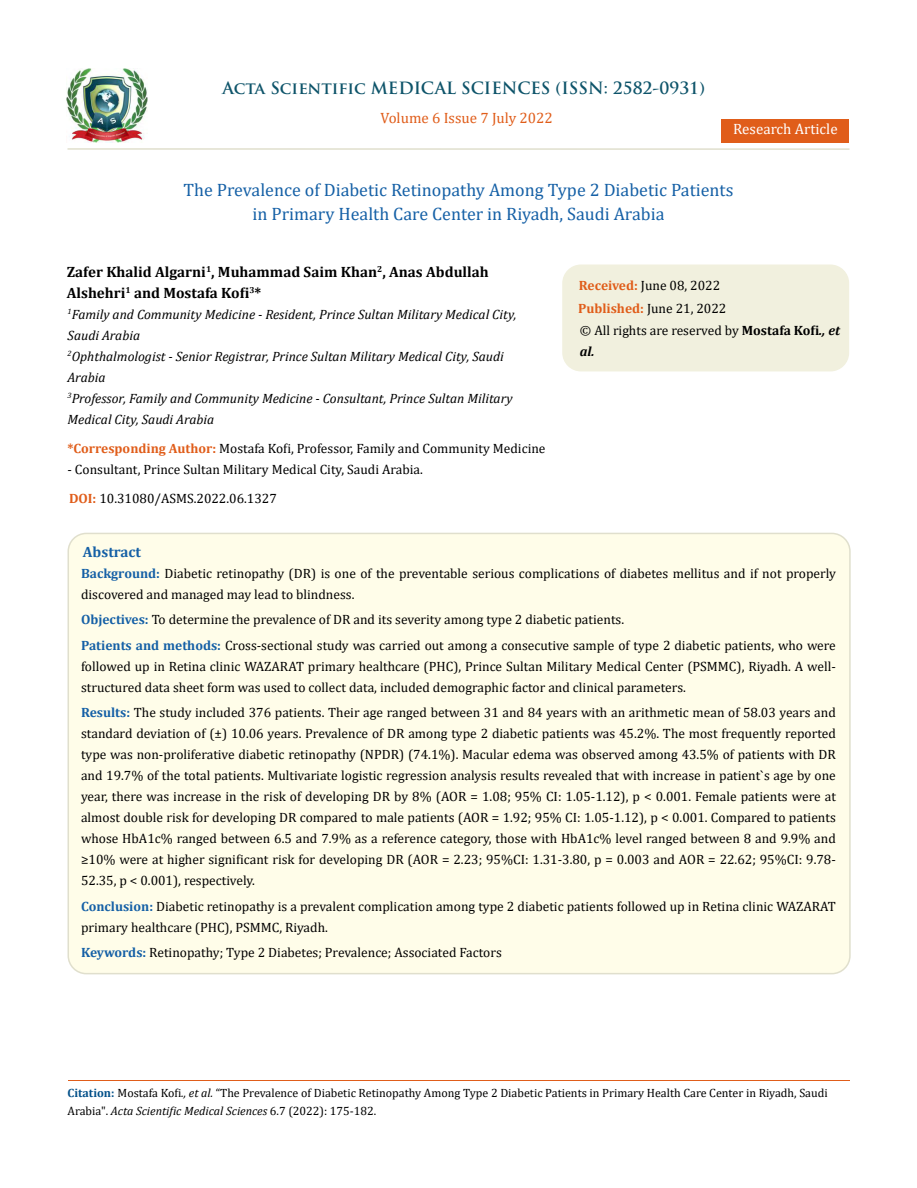
<style>
.page{position:relative;width:917px;height:1188px;background:#fff}
.page>*{position:absolute;margin:0;border:0;box-sizing:border-box;transform-origin:0 0}
.t1{font:18px/24px "Cambria";color:#1560a6;text-align:center}
.t2{font:700 16.5px "Trajan Pro";color:#0e546a}
.t3{font:700 15px/21px "Cambria";color:#000}
.t4{font:15px "Cambria";color:#e05d1a}
.t5{font:15px "Cambria";color:#fff}
.t6{font:700 15px "Cambria";color:#1560a6}
.t7{font:13.5px/21px "Cambria";color:#000}
.t8{font:italic 13.5px/21px "Cambria";color:#000}
.t9{font:12px/18px "Cambria";color:#000}
.s1{font-weight:700;color:#e05d1a}
.s2{font-weight:700}
.s3{font-weight:700;font-style:italic}
.s4{font-weight:700;color:#1560a6}
.s5{font-weight:700;color:#035089}
.s6{font-style:italic}
</style>
<div class="page">
<img style="left:67px;top:68px;width:80px;height:74px">
<div style="left:721px;top:119px;width:128px;height:23px;background:#e05d1a"></div>
<div style="left:563px;top:265px;width:285px;height:106px;background:#f1f0de;border-radius:18px"></div>
<div style="left:562px;top:265px;width:287px;height:106px;border:2px solid #f1f0de;border-radius:18px"></div>
<div style="left:68px;top:533px;width:781px;height:441px;background:#fffde9;border-radius:18px"></div>
<div style="left:67px;top:533px;width:783px;height:441px;border:2px solid #e0dfcd;border-radius:18px"></div>
<hr style="left:68px;top:1081px;width:781px;height:1px;background:#e05d1a">
<hr style="left:67px;top:148px;width:782px;height:2px;background:#e0dfcd">
<p class="t2" style="left:222px;top:77px;width:484px">Acta Scientific MEDICAL SCIENCES (ISSN: 2582-0931)</p>
<p class="t4" style="left:380px;top:109px;width:174px">Volume 6 Issue 7 July 2022</p>
<p class="t5" style="left:733px;top:120px;width:106px">Research Article</p>
<h1 class="t1" style="left:183px;top:178px;width:551px">The Prevalence of Diabetic Retinopathy Among Type 2 Diabetic Patients in Primary Health Care Center in Riyadh, Saudi Arabia</h1>
<p class="t3" style="left:67px;top:261px;width:423px">Zafer Khalid Algarni<sup>1</sup>, Muhammad Saim Khan<sup>2</sup>, Anas Abdullah<br>Alshehri<sup>1</sup> and Mostafa Kofi<sup>3</sup>*</p>
<p class="t8" style="left:67px;top:303px;width:450px"><sup>1</sup>Family and Community Medicine - Resident, Prince Sultan Military Medical City, Saudi Arabia<br><sup>2</sup>Ophthalmologist - Senior Registrar, Prince Sultan Military Medical City, Saudi Arabia<br><sup>3</sup>Professor, Family and Community Medicine - Consultant, Prince Sultan Military Medical City, Saudi Arabia</p>
<p class="t7" style="left:67px;top:438px;width:479px"><span class="s1">*Corresponding Author:</span> Mostafa Kofi, Professor, Family and Community Medicine</p>
<p class="t7" style="left:67px;top:459px;width:357px">- Consultant, Prince Sultan Military Medical City, Saudi Arabia.</p>
<p class="t7" style="left:69px;top:488px;width:209px"><span class="s1">DOI:</span> 10.31080/ASMS.2022.06.1327</p>
<p class="t7" style="left:578px;top:274px;width:150px;line-height:23px"><span class="s1">Received:</span> June 08, 2022<br><span class="s1">Published:</span> June 21, 2022</p>
<p class="t7" style="left:580px;top:319px;width:261px">© All rights are reserved by <span class="s2">Mostafa Kofi</span><span class="s3">., et al.</span></p>
<p class="t6" style="left:83px;top:541px;width:60px">Abstract</p>
<p class="t7" style="left:81px;top:562px;width:756px"><span class="s4">Background:</span> Diabetic retinopathy (DR) is one of the preventable serious complications of diabetes mellitus and if not properly discovered and managed may lead to blindness.</p>
<p class="t7" style="left:81px;top:607px;width:756px;line-height:25.5px"><span class="s4">Objectives:</span> To determine the prevalence of DR and its severity among type 2 diabetic patients.<br><span class="s4">Patients and methods:</span> Cross-sectional study was carried out among a consecutive sample of type 2 diabetic patients, who were</p>
<p class="t7" style="left:81px;top:655px;width:756px">followed up in Retina clinic WAZARAT primary healthcare (PHC), Prince Sultan Military Medical Center (PSMMC), Riyadh. A well&shy;structured data sheet form was used to collect data, included demographic factor and clinical parameters.</p>
<p class="t7" style="left:81px;top:702px;width:756px;text-align:justify"><span class="s4">Results:</span> The study included 376 patients. Their age ranged between 31 and 84 years with an arithmetic mean of 58.03 years and standard deviation of (±) 10.06 years. Prevalence of DR among type 2 diabetic patients was 45.2%. The most frequently reported type was non-proliferative diabetic retinopathy (NPDR) (74.1%). Macular edema was observed among 43.5% of patients with DR and 19.7% of the total patients. Multivariate logistic regression analysis results revealed that with increase in patient`s age by one year, there was increase in the risk of developing DR by 8% (AOR = 1.08; 95% CI: 1.05-1.12), p &lt; 0.001. Female patients were at almost double risk for developing DR compared to male patients (AOR = 1.92; 95% CI: 1.05-1.12), p &lt; 0.001. Compared to patients whose HbA1c% ranged between 6.5 and 7.9% as a reference category, those with HbA1c% level ranged between 8 and 9.9% and ≥10% were at higher significant risk for developing DR (AOR = 2.23; 95%CI: 1.31-3.80, p = 0.003 and AOR = 22.62; 95%CI: 9.78- 52.35, p &lt; 0.001), respectively.</p>
<p class="t7" style="left:81px;top:895px;width:756px"><span class="s4">Conclusion:</span> Diabetic retinopathy is a prevalent complication among type 2 diabetic patients followed up in Retina clinic WAZARAT primary healthcare (PHC), PSMMC, Riyadh.</p>
<p class="t7" style="left:81px;top:942px;width:422px"><span class="s4">Keywords:</span> Retinopathy; Type 2 Diabetes; Prevalence; Associated Factors</p>
<p class="t9" style="left:68px;top:1084px;width:761px"><span class="s5">Citation:</span> Mostafa Kofi<span class="s6">., et al.</span> “The Prevalence of Diabetic Retinopathy Among Type 2 Diabetic Patients in Primary Health Care Center in Riyadh, Saudi<br>Arabia". <span class="s6">Acta Scientific Medical Sciences</span> 6.7 (2022): 175-182.</p>
</div>
